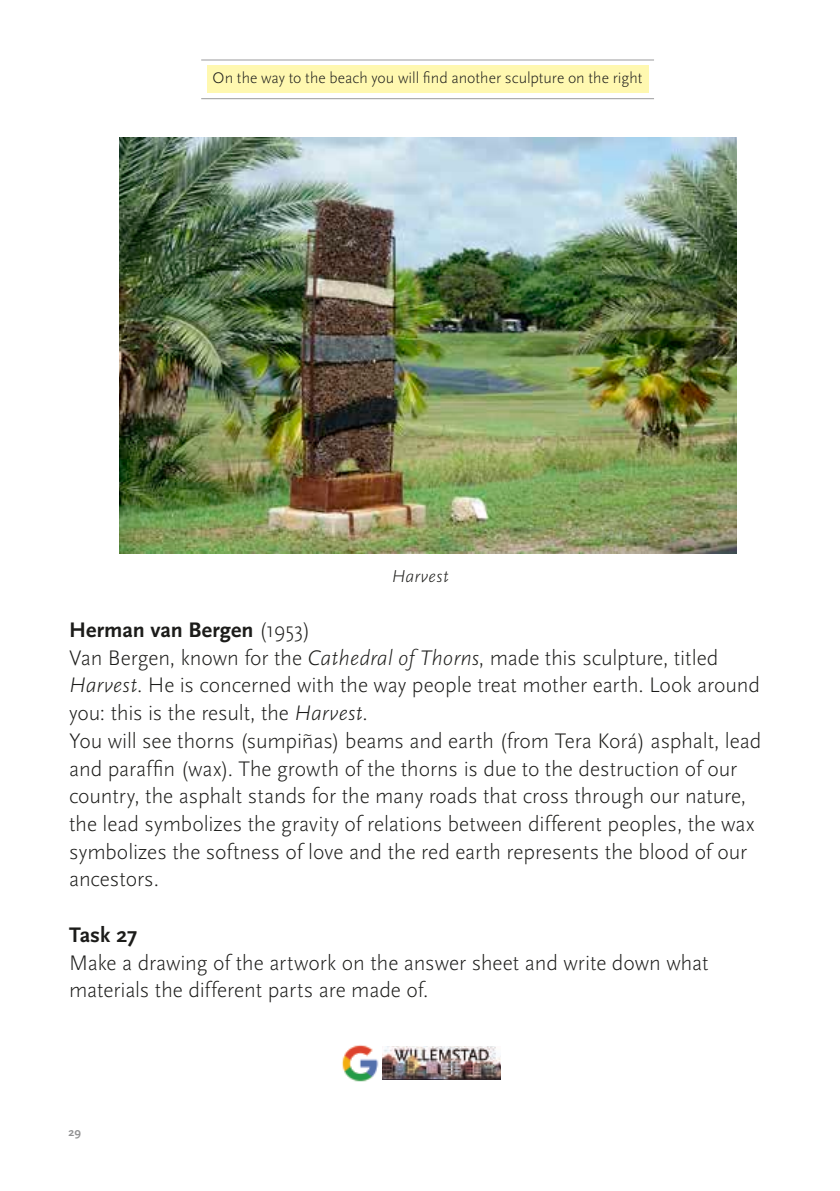
<style>
.page{position:relative;width:840px;height:1191px;background:#fff}
.page>*{position:absolute;margin:0;border:0;box-sizing:border-box;transform-origin:0 0}
.t1{font:300 22px/27.6px "Scala Sans Pro";letter-spacing:-.005em;color:#1c1c1a}
.t2{font:700 22px "Scala Sans Pro";color:#1c1c1a}
.t3{font:italic 300 18px "Scala Sans Pro";letter-spacing:.01em;color:#1c1c1a}
.t4{font:300 16px "Scala Sans Pro";color:#1c1c1a}
.t5{font:700 12px "Scala Sans Pro";color:#919192}
.s1{font-weight:700}
.s2{font-style:italic}
</style>
<div class="page">
<img style="left:120px;top:138px;width:616px;height:416px">
<div style="left:207px;top:66px;width:441px;height:27px;background:#fff8b0"></div>
<hr style="left:201px;top:98px;width:452px;height:1px;background:#9b9b9c">
<hr style="left:201px;top:59px;width:452px;height:1px;background:#9b9b9c">
<img style="left:342px;top:1045px;width:37px;height:37px">
<img style="left:382px;top:1046px;width:118px;height:33px">
<p class="t4" style="left:212px;top:69px;width:431px">On the way to the beach you will find another sculpture on the right</p>
<p class="t3" style="left:391px;top:565px;width:58px">Harvest</p>
<p class="t1" style="left:69px;top:616px;width:693px"><span class="s1">Herman van Bergen</span> (1953)<br>Van Bergen, known for the <span class="s2">Cathedral of Thorns</span>, made this sculpture, titled <span class="s2">Harvest</span>. He is concerned with the way people treat mother earth. Look around you: this is the result, the <span class="s2">Harvest</span>.<br>You will see thorns (sumpiñas) beams and earth (from Tera Korá) asphalt, lead and paraffin (wax). The growth of the thorns is due to the destruction of our country, the asphalt stands for the many roads that cross through our nature, the lead symbolizes the gravity of relations between different peoples, the wax symbolizes the softness of love and the red earth represents the blood of our ancestors.</p>
<p class="t2" style="left:69px;top:921px;width:70px">Task 27</p>
<p class="t1" style="left:69px;top:948px;width:640px">Make a drawing of the artwork on the answer sheet and write down what materials the different parts are made of.</p>
<p class="t5" style="left:68px;top:1124px;width:14px">29</p>
</div>
